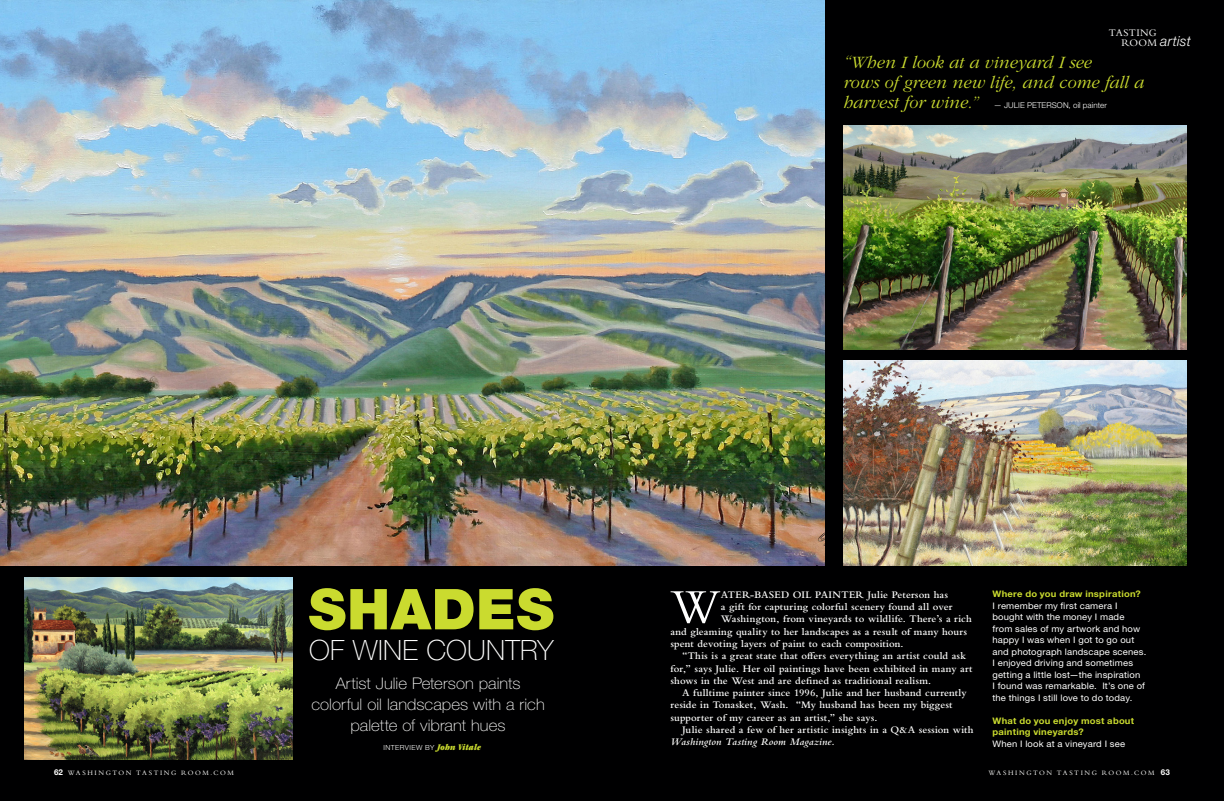
<style>
.page{position:relative;width:1224px;height:801px;background:#000001}
.page>*{position:absolute;margin:0;border:0;box-sizing:border-box;transform-origin:0 0}
.t1{font:900 56.4px "Helvetica Neue LT Std";letter-spacing:.01em;color:#cadb2f}
.t2{font:50px "Bembo Std";color:#fff}
.t3{font:100 28px "Helvetica Neue LT Std";letter-spacing:.01em;color:#fff}
.t4{font:italic 300 18px/20px "ITC Garamond Std";color:#cadb2f}
.t5{font:100 16px/21px "Helvetica Neue LT Std";color:#fff;text-align:center;scale:1.05 1}
.t6{font:italic 300 14px "Helvetica Neue LT Std";letter-spacing:.015em;color:#fff}
.t7{font:600 10.5px "Bembo Std";letter-spacing:.01em;color:#fff}
.t8{font:italic 600 10.5px "Bembo Std";letter-spacing:.01em;color:#fff;scale:1.05 1}
.t9{font:10.5px "Bembo Std";letter-spacing:.025em;color:#fff}
.t10{font:9px/11.5px "Helvetica Neue LT Std";letter-spacing:.015em;color:#fff;scale:1.05 1}
.t11{font:700 9px/11.5px "Helvetica Neue LT Std";letter-spacing:.025em;color:#cadb2f;scale:1.05 1}
.t12{font:9px "ITC Garamond Std Ult Cond Ita";letter-spacing:.015em;color:#cadb2f}
.t13{font:300 8px "Helvetica Neue LT Std";letter-spacing:.01em;color:#fff}
.t14{font:7px "Bembo Std";letter-spacing:.215em;color:#fff}
.t15{font:300 7px "Helvetica Neue LT Std";color:#fff}
.s1{font-family:"Bembo Std";font-weight:400;font-style:normal;font-size:10.5px}
.s2{font-family:"Helvetica Neue LT Std";font-weight:300;font-size:7px;color:#fff}
.s3{font-family:"Helvetica Neue LT Std";font-weight:700;font-size:8px}
</style>
<div class="page">
<img style="left:0;top:0;width:824px;height:566px">
<img style="left:24px;top:577px;width:269px;height:182px">
<img style="left:843px;top:126px;width:343px;height:224px">
<img style="left:843px;top:360px;width:343px;height:206px">
<p class="t9" style="left:1109px;top:27px;width:49px">TASTING</p>
<h3 class="t6" style="left:1121px;top:33px;width:71px"><span class="s1">ROOM</span> artist</h3>
<h3 class="t4" style="left:843px;top:53px;width:302px">“When I look at a vineyard I see<br>rows of green new life, and come fall a harvest for wine.”</h3>
<p class="t13" style="left:994px;top:100px;width:115px">— JULIE PETERSON, OIL PAINTER</p>
<h1 class="t1" style="left:308px;top:576px;width:247px">SHADES</h1>
<h3 class="t3" style="left:309px;top:634px;width:246px">of wine country</h3>
<h3 class="t5" style="left:311px;top:673px;width:224px">Artist Julie Peterson paints colorful oil landscapes with a rich palette of vibrant hues</h3>
<p class="t15" style="left:384px;top:744px;width:6px">INTER</p>
<p class="t12" style="left:405px;top:742px;width:78px"><span class="s2">VIE W BY</span> John Vitale</p>
<h2 class="t2" style="left:671px;top:578px;width:52px">W</h2>
<p class="t7" style="left:721px;top:589px;width:229px">ATER-BASED OIL PAINTER Julie Peterson has</p>
<p class="t7" style="left:721px;top:601px;width:233px">a gift for capturing colorful scenery found all over</p>
<p class="t7" style="left:721px;top:613px;width:252px">Washington, from vineyards to wildlife. There’s a rich</p>
<p class="t7" style="left:671px;top:626px;width:298px">and gleaming quality to her landscapes as a result of many hours</p>
<p class="t7" style="left:671px;top:638px;width:235px">spent devoting layers of paint to each composition.</p>
<p class="t7" style="left:682px;top:650px;width:285px">“This is a great state that offers everything an artist could ask</p>
<p class="t7" style="left:671px;top:662px;width:304px">for,” says Julie. Her oil paintings have been exhibited in many art</p>
<p class="t7" style="left:671px;top:675px;width:262px">shows in the West and are defined as traditional realism.</p>
<p class="t7" style="left:682px;top:687px;width:286px">A fulltime painter since 1996, Julie and her husband currently</p>
<p class="t7" style="left:671px;top:699px;width:283px">reside in Tonasket, Wash. “My husband has been my biggest</p>
<p class="t7" style="left:671px;top:712px;width:208px">supporter of my career as an artist,” she says.</p>
<p class="t7" style="left:682px;top:724px;width:293px">Julie shared a few of her artistic insights in a Q&amp;A session with</p>
<p class="t8" style="left:671px;top:736px;width:158px">Washington Tasting Room Magazine.</p>
<p class="t11" style="left:993px;top:588px;width:143px">Where do you draw inspiration?</p>
<p class="t10" style="left:993px;top:599px;width:148px">I remember my first camera I bought with the money I made from sales of my artwork and how happy I was when I got to go out and photograph landscape scenes.<br>I enjoyed driving and sometimes getting a little lost—the inspiration<br>I found was remarkable. It’s one of the things I still love to do today.</p>
<p class="t11" style="left:993px;top:714px;width:136px">What do you enjoy most about painting vineyards?</p>
<p class="t10" style="left:993px;top:737px;width:128px">When I look at a vineyard I see</p>
<p class="t14" style="left:54px;top:768px;width:181px"><span class="s3">62</span> WASHINGTON TASTING ROOM.COM</p>
<p class="t14" style="left:989px;top:768px;width:183px">WASHINGTON TASTING ROOM.COM <span class="s3">63</span></p>
</div>
